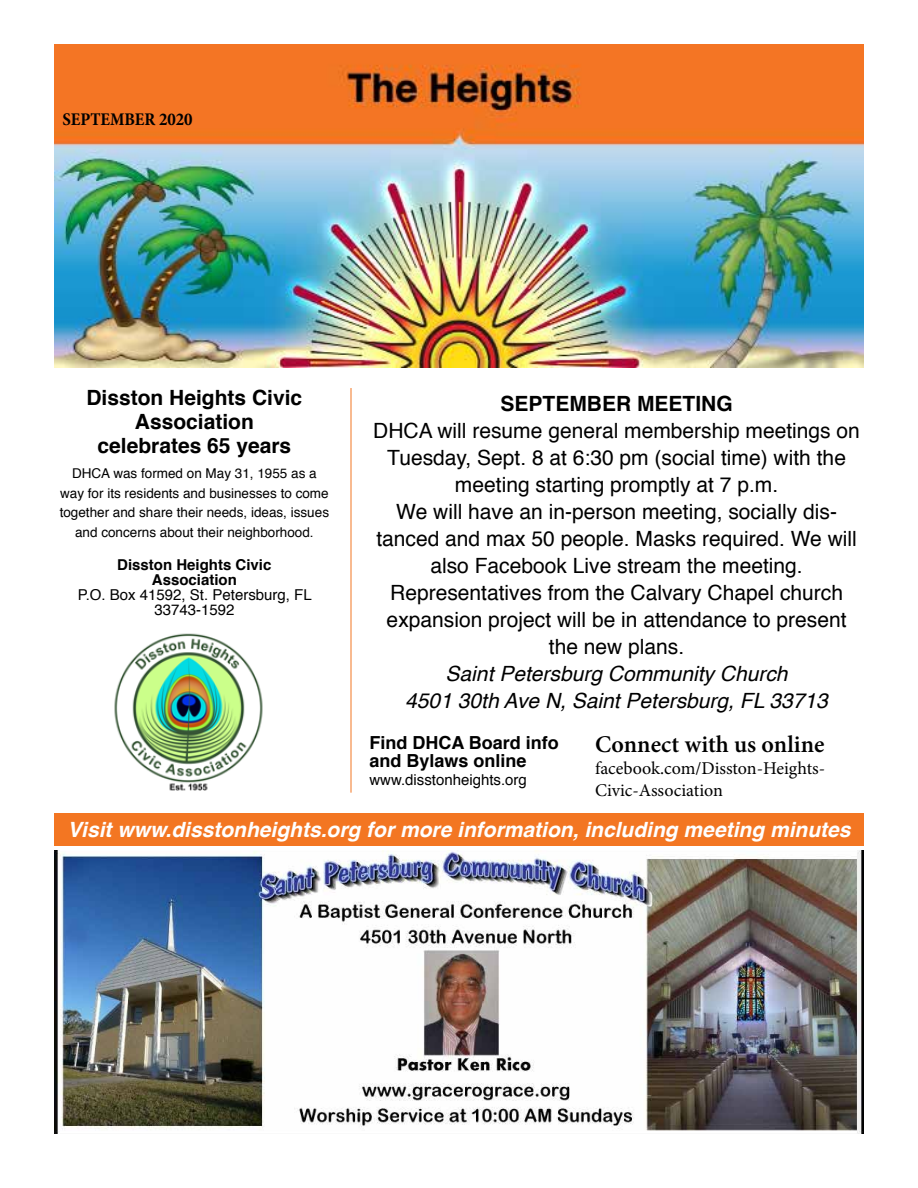
<style>
.page{position:relative;width:918px;height:1188px;background:#fff}
.page>*{position:absolute;margin:0;border:0;box-sizing:border-box;transform-origin:0 0}
.t1{font:600 24px "Minion Pro";color:#000}
.t2{font:21px/27px "Helvetica";color:#000;text-align:center}
.t3{font:italic 700 21px "Helvetica";color:#fff}
.t4{font:italic 21px/27px "Helvetica";color:#000;text-align:center}
.t5{font:700 21px/24px "Helvetica";color:#000;text-align:center}
.t6{font:18px/21.6px "Minion Pro";color:#000}
.t7{font:700 18px/18px "Helvetica";color:#000}
.t8{font:700 condensed 18px "Minion Pro";color:#000}
.t9{font:15px/15px "Helvetica";color:#000;text-align:center}
.t10{font:700 15px/15px "Helvetica";color:#000;text-align:center}
.t11{font:13.5px/19.5px "Helvetica";color:#000;text-align:center}
</style>
<div class="page">
<img style="left:54px;top:44px;width:810px;height:323px">
<hr style="left:351px;top:388px;width:1px;height:405px;background:#f37622">
<div style="left:54px;top:814px;width:810px;height:32px;background:#f37622"></div>
<img style="left:114px;top:633px;width:149px;height:158px">
<img style="left:54px;top:851px;width:810px;height:283px">
<p class="t8" style="left:63px;top:106px;width:131px">SEPTEMBER 2020</p>
<p class="t5" style="left:86px;top:386px;width:217px">Disston Heights Civic<br>Association celebrates 65 years</p>
<p class="t11" style="left:60px;top:464px;width:271px">DHCA was formed on May 31, 1955 as a way for its residents and businesses to come together and share their needs, ideas, issues and concerns about their neighborhood.</p>
<p class="t10" style="left:117px;top:557px;width:156px">Disston Heights Civic<br>Association</p>
<p class="t9" style="left:78px;top:588px;width:236px">P.O. Box 41592, St. Petersburg, FL<br>33743-1592</p>
<p class="t5" style="left:501px;top:392px;width:234px">SEPTEMBER MEETING</p>
<p class="t2" style="left:373px;top:418px;width:488px">DHCA will resume general membership meetings on Tuesday, Sept. 8 at 6:30 pm (social time) with the meeting starting promptly at 7 p.m.<br>We will have an in-person meeting, socially dis&shy;tanced and max 50 people. Masks required. We will also Facebook Live stream the meeting.<br>Representatives from the Calvary Chapel church expansion project will be in attendance to present the new plans.</p>
<p class="t4" style="left:405px;top:661px;width:424px">Saint Petersburg Community Church<br>4501 30th Ave N, Saint Petersburg, FL 33713</p>
<p class="t7" style="left:369px;top:733px;width:191px">Find DHCA Board info and Bylaws online</p>
<p class="t9" style="left:369px;top:772px;width:159px">www.disstonheights.org</p>
<p class="t1" style="left:595px;top:728px;width:231px">Connect with us online</p>
<p class="t6" style="left:595px;top:758px;width:232px">facebook.com/Disston-Heights-<br>Civic-Association</p>
<p class="t3" style="left:68px;top:812px;width:784px">Visit www.disstonheights.org for more information, including meeting minutes</p>
</div>
